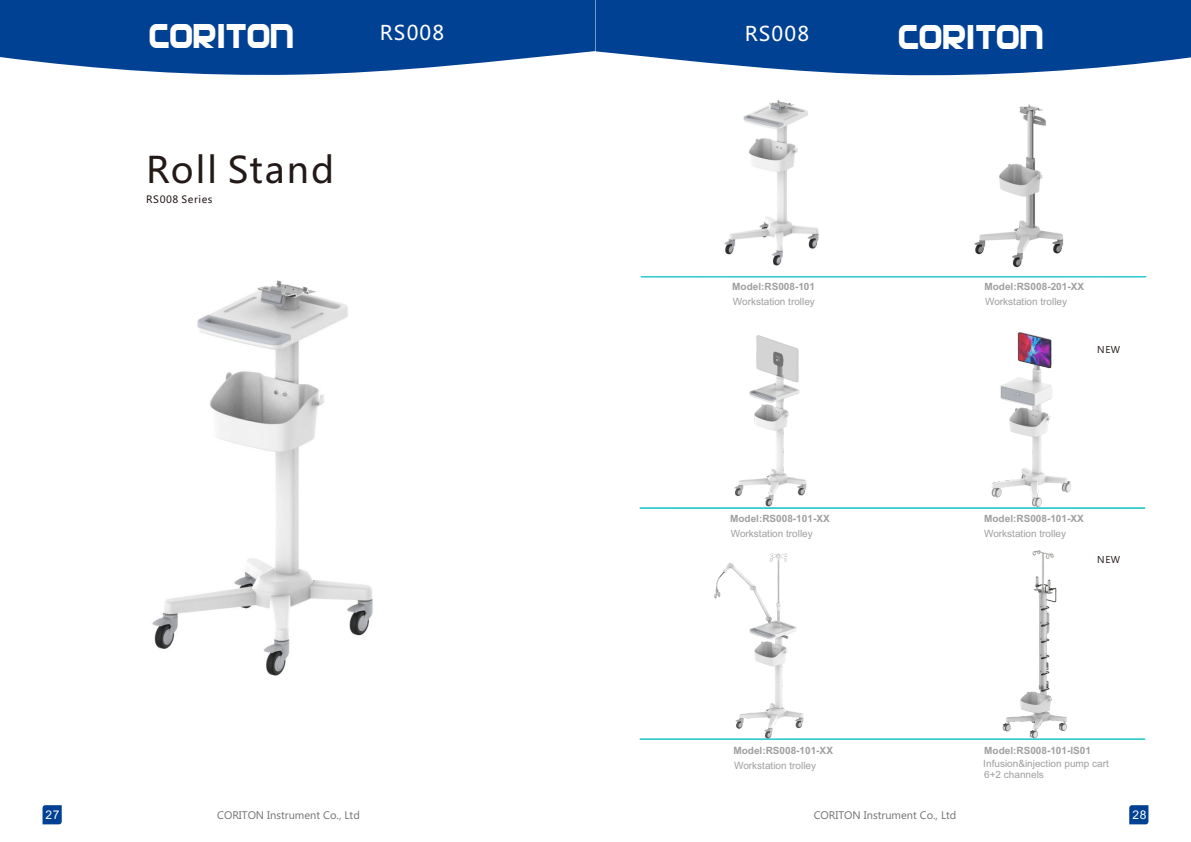
<style>
.page{position:relative;width:1191px;height:842px;background:#fff}
.page>*{position:absolute;margin:0;border:0;box-sizing:border-box;transform-origin:0 0}
.t1{font:36px "SF Automaton Condensed";letter-spacing:.055em;color:#fff}
.t2{font:36px "Microsoft Ya Hei";letter-spacing:.06em;color:#231916}
.t3{font:20px "Microsoft Ya Hei";letter-spacing:.06em;color:#fff}
.t4{font:12px "Arial";color:#fff}
.t5{font:11px "Ebrima";color:#727272}
.t6{font:10px/14.9px "Arial";color:#9f9fa0}
.t7{font:700 10px "Arial";color:#9f9fa0}
.t8{font:700 10px "Arial";color:#a0a0a0}
.t9{font:10px "Microsoft Ya Hei";letter-spacing:.06em;color:#231916}
.t10{font:10px "Arial";color:#a0a0a0}
.t11{font:10px "Ebrima";letter-spacing:.055em;color:#231916}
.s1{font-weight:700;color:#a0a0a0}
.s2{font-weight:700}
</style>
<div class="page">
<img style="left:974px;top:104px;width:90px;height:164px">
<svg style="left:0;top:0;width:595px;height:75px;background:#1a549f"></svg>
<svg style="left:596px;top:0;width:595px;height:76px;background:#1c569f"></svg>
<svg style="left:639px;top:507px;width:506px;height:2px"></svg>
<svg style="left:640px;top:276px;width:506px;height:2px"></svg>
<svg style="left:639px;top:738px;width:506px;height:2px"></svg>
<img style="left:152px;top:280px;width:221px;height:396px">
<img style="left:724px;top:100px;width:95px;height:166px">
<img style="left:669px;top:553px;width:196px;height:187px">
<img style="left:679px;top:335px;width:182px;height:174px">
<img style="left:929px;top:332px;width:197px;height:177px">
<img style="left:938px;top:550px;width:205px;height:190px">
<svg style="left:43px;top:805px;width:19px;height:19px"></svg>
<svg style="left:1129px;top:805px;width:19px;height:19px"></svg>
<h1 class="t1" style="left:150px;top:24px;width:145px">CORITON</h1>
<h1 class="t1" style="left:899px;top:25px;width:145px">CORITON</h1>
<h2 class="t3" style="left:380px;top:24px;width:66px">RS008</h2>
<h2 class="t3" style="left:744px;top:25px;width:66px">RS008</h2>
<h1 class="t2" style="left:146px;top:154px;width:190px">Roll Stand</h1>
<p class="t9" style="left:146px;top:195px;width:68px">RS008 Series</p>
<p class="t7" style="left:732px;top:283px;width:84px">Model:RS008-101</p>
<p class="t6" style="left:733px;top:295px;width:84px">Workstation trolley</p>
<p class="t7" style="left:984px;top:283px;width:101px">Model:RS008-201-XX</p>
<p class="t6" style="left:985px;top:295px;width:84px">Workstation trolley</p>
<p class="t11" style="left:1097px;top:346px;width:24px">NEW</p>
<p class="t7" style="left:730px;top:515px;width:101px">Model:RS008-101-XX</p>
<p class="t6" style="left:730px;top:527px;width:84px">Workstation trolley</p>
<p class="t6" style="left:984px;top:512px;width:101px"><span class="s1">Model:</span><span class="s2">RS008-101-XX<br></span>Workstation trolley</p>
<p class="t11" style="left:1097px;top:556px;width:24px">NEW</p>
<p class="t7" style="left:733px;top:747px;width:101px">Model:RS008-101-XX</p>
<p class="t6" style="left:734px;top:759px;width:84px">Workstation trolley</p>
<p class="t8" style="left:984px;top:747px;width:108px">Model:RS008-101-IS01</p>
<p class="t6" style="left:983px;top:757px;width:127px">Infusion&amp;injection pump cart</p>
<p class="t10" style="left:984px;top:771px;width:61px">6+2 channels</p>
<p class="t4" style="left:46px;top:810px;width:16px">27</p>
<p class="t5" style="left:217px;top:811px;width:144px">CORITON Instrument Co., Ltd</p>
<p class="t5" style="left:813px;top:811px;width:144px">CORITON Instrument Co., Ltd</p>
<p class="t4" style="left:1132px;top:810px;width:16px">28</p>
</div>
